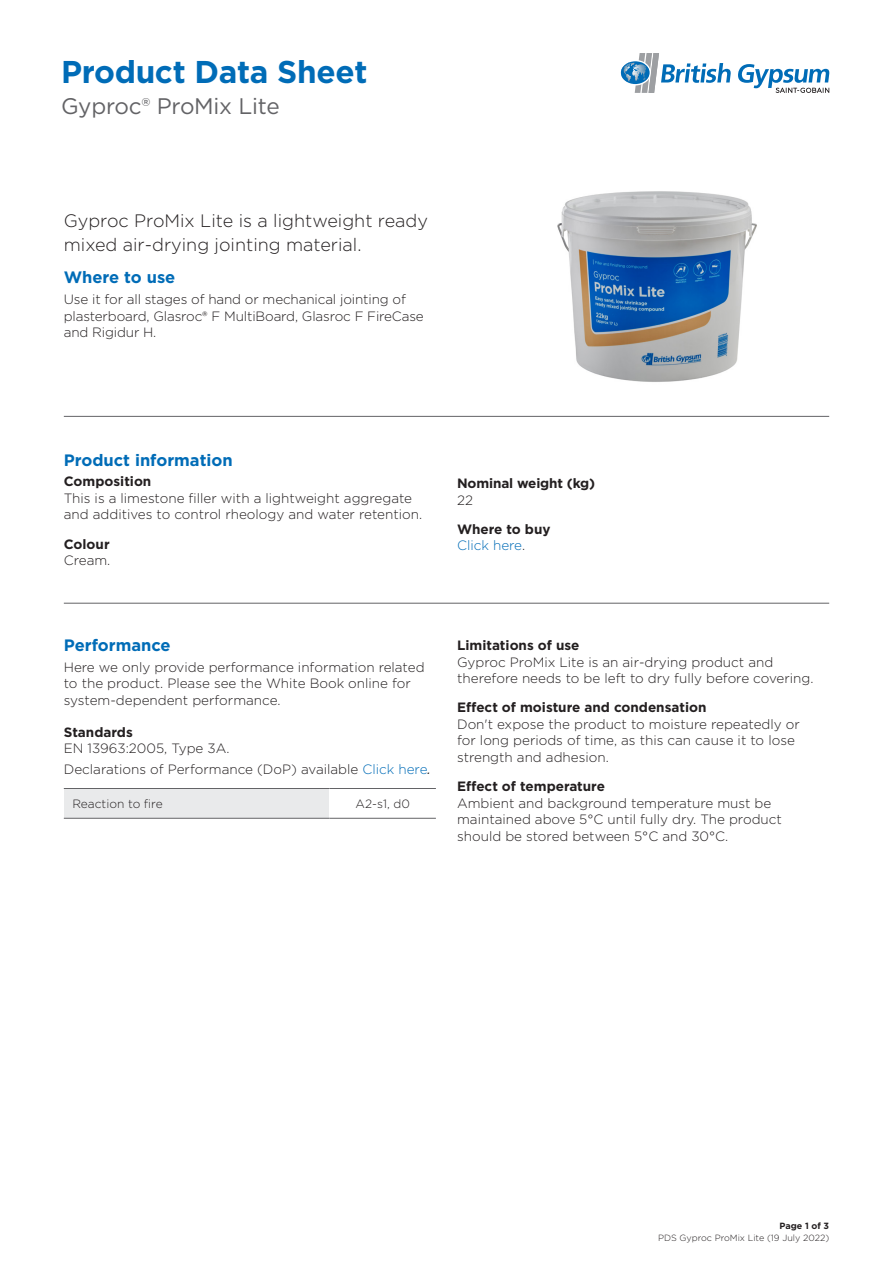
<style>
.page{position:relative;width:893px;height:1263px;background:#fff}
.page>*{position:absolute;margin:0;border:0;box-sizing:border-box;transform-origin:0 0}
.t1{font:700 31.5px "Gotham";letter-spacing:-.01em;color:#006cb7}
.t2{font:22.5px "Gotham";letter-spacing:-.01em;color:#636366}
.t3{font:300 18px/24px "Gotham";color:#231f20}
.t4{font:700 16.5px "Gotham";color:#006cb7}
.t5{font:300 13.5px/16.5px "Gotham";color:#231f20}
.t6{font:700 13.5px/16.5px "Gotham";color:#231f20}
.t7{font:300 12px "Gotham";color:#231f20}
.t8{font:300 9px "Gotham";color:#231f20}
.t9{font:700 9px "Gotham";color:#231f20}
.s1{font-weight:400}
.s2{font-weight:300;color:#006cb7}
.s3{font-weight:300}
.s4{color:#006cb7}
.s5{font-weight:400;font-style:italic}
</style>
<div class="page">
<svg style="left:738px;top:64px;width:92px;height:29px"></svg>
<svg style="left:621px;top:53px;width:110px;height:40px"></svg>
<div style="left:64px;top:788px;width:266px;height:30px;background:#e9eaeb"></div>
<hr style="left:64px;top:788px;width:266px;height:1px;background:#636366">
<hr style="left:64px;top:818px;width:266px;height:1px;background:#636366">
<hr style="left:330px;top:788px;width:106px;height:1px;background:#636366">
<hr style="left:330px;top:818px;width:106px;height:1px;background:#636366">
<img style="left:557px;top:191px;width:200px;height:191px">
<hr style="left:64px;top:416px;width:765px;height:1px;background:#636366">
<hr style="left:64px;top:603px;width:765px;height:1px;background:#636366">
<h1 class="t1" style="left:61px;top:51px;width:308px">Product Data Sheet</h1>
<h2 class="t2" style="left:61px;top:92px;width:220px">Gyproc® ProMix Lite</h2>
<p class="t3" style="left:64px;top:208px;width:366px">Gyproc ProMix Lite is a lightweight ready mixed air-drying jointing material.</p>
<p class="t4" style="left:64px;top:266px;width:113px">Where to use</p>
<p class="t5" style="left:64px;top:291px;width:362px">Use it for all stages of hand or mechanical jointing of plasterboard, Glasroc<span class="s1">®</span> F MultiBoard, Glasroc F FireCase and Rigidur H.</p>
<p class="t4" style="left:64px;top:449px;width:170px">Product information</p>
<p class="t6" style="left:64px;top:473px;width:89px">Composition</p>
<p class="t5" style="left:64px;top:489px;width:360px">This is a limestone filler with a lightweight aggregate and additives to control rheology and water retention.</p>
<p class="t6" style="left:64px;top:535px;width:47px">Colour</p>
<p class="t5" style="left:64px;top:552px;width:48px">Cream.</p>
<p class="t6" style="left:457px;top:475px;width:140px">Nominal weight (kg)</p>
<p class="t5" style="left:457px;top:491px;width:17px">22</p>
<p class="t6" style="left:457px;top:521px;width:95px">Where to buy<br><span class="s2">Click here</span><span class="s3">.</span></p>
<p class="t4" style="left:64px;top:634px;width:108px">Performance</p>
<p class="t5" style="left:64px;top:658px;width:362px">Here we only provide performance information related to the product. Please see the White Book online for system-dependent performance.</p>
<p class="t6" style="left:64px;top:724px;width:71px">Standards</p>
<p class="t5" style="left:64px;top:740px;width:167px">EN 13963:2005, Type 3A.</p>
<p class="t5" style="left:64px;top:761px;width:369px">Declarations of Performance (DoP) available <span class="s4">Click here</span><span class="s5">.</span></p>
<p class="t7" style="left:72px;top:796px;width:92px">Reaction to fire</p>
<p class="t7" style="left:356px;top:796px;width:56px">A2-s1, d0</p>
<p class="t6" style="left:457px;top:637px;width:124px">Limitations of use</p>
<p class="t5" style="left:457px;top:653px;width:358px">Gyproc ProMix Lite is an air-drying product and therefore needs to be left to dry fully before covering.</p>
<p class="t6" style="left:457px;top:699px;width:251px">Effect of moisture and condensation</p>
<p class="t5" style="left:457px;top:715px;width:344px">Don't expose the product to moisture repeatedly or for long periods of time, as this can cause it to lose strength and adhesion.</p>
<p class="t6" style="left:457px;top:778px;width:149px">Effect of temperature</p>
<p class="t5" style="left:457px;top:794px;width:326px">Ambient and background temperature must be maintained above 5°C until fully dry. The product should be stored between 5°C and 30°C.</p>
<p class="t9" style="left:779px;top:1219px;width:51px">Page 1 of 3</p>
<p class="t8" style="left:658px;top:1232px;width:173px">PDS Gyproc ProMix Lite (19 July 2022)</p>
</div>
